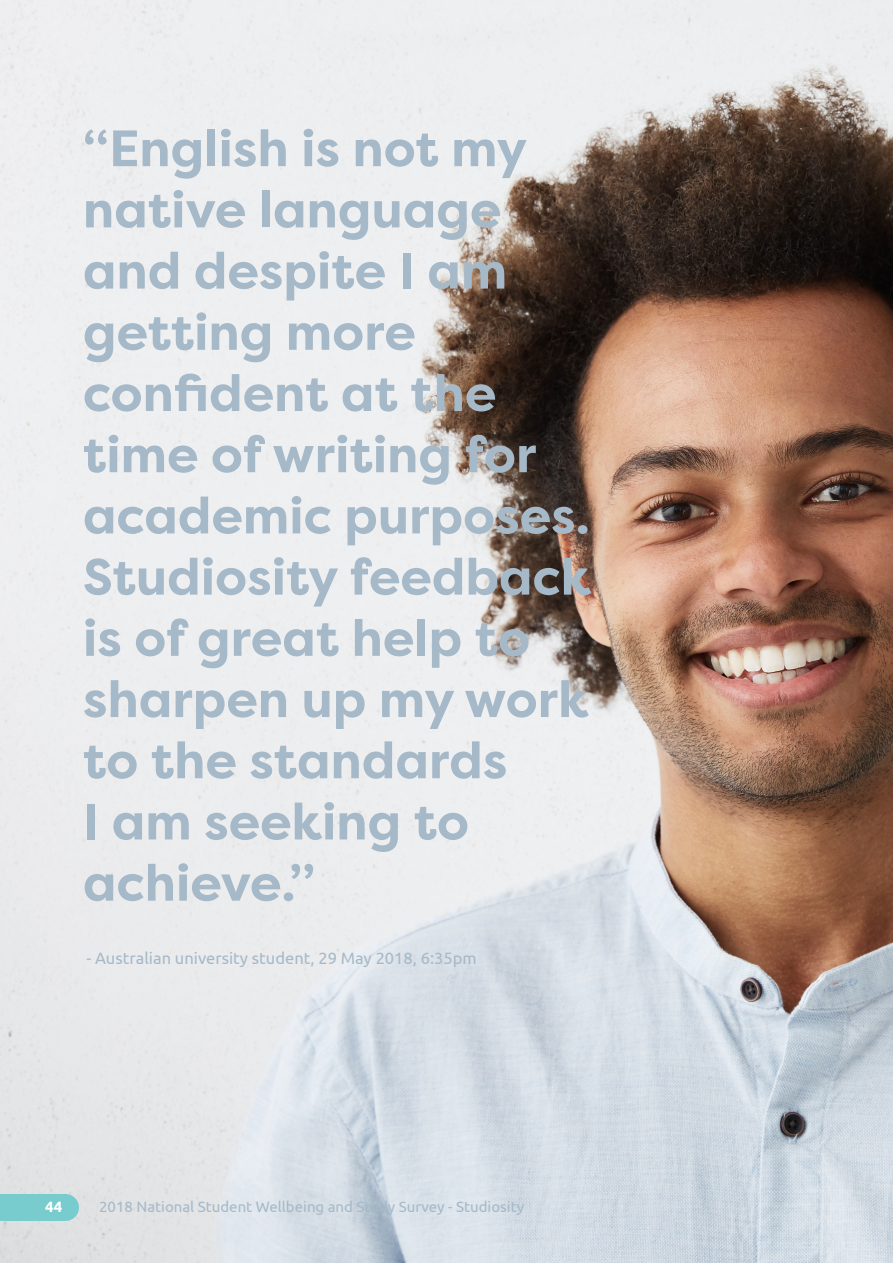
<style>
.page{position:relative;width:893px;height:1263px;background:#fff}
.page>*{position:absolute;margin:0;border:0;box-sizing:border-box;transform-origin:0 0}
.t1{font:700 51px/61.2px "Filson Pro";color:#a6b9c8}
.t2{font:16.5px "Ubuntu";color:#a6b9c8}
.t3{font:15px "Ubuntu";color:#a6b9c8}
.t4{font:700 15px "Ubuntu";color:#fff}
</style>
<div class="page">
<img style="left:0;top:0;width:893px;height:1263px">
<div style="left:0;top:1194px;width:66px;height:27px;background:#78cccd"></div>
<p class="t1" style="left:83px;top:119px;width:510px">“English is not my native language and despite I am getting more confident at the time of writing for academic purposes.<br>Studiosity feedback is of great help to sharpen up my work to the standards<br>I am seeking to achieve.”</p>
<p class="t2" style="left:87px;top:948px;width:392px">- Australian university student, 29 May 2018, 6:35pm</p>
<p class="t4" style="left:45px;top:1197px;width:19px">44</p>
<p class="t3" style="left:99px;top:1197px;width:427px">2018 National Student Wellbeing and Study Survey - Studiosity</p>
</div>
